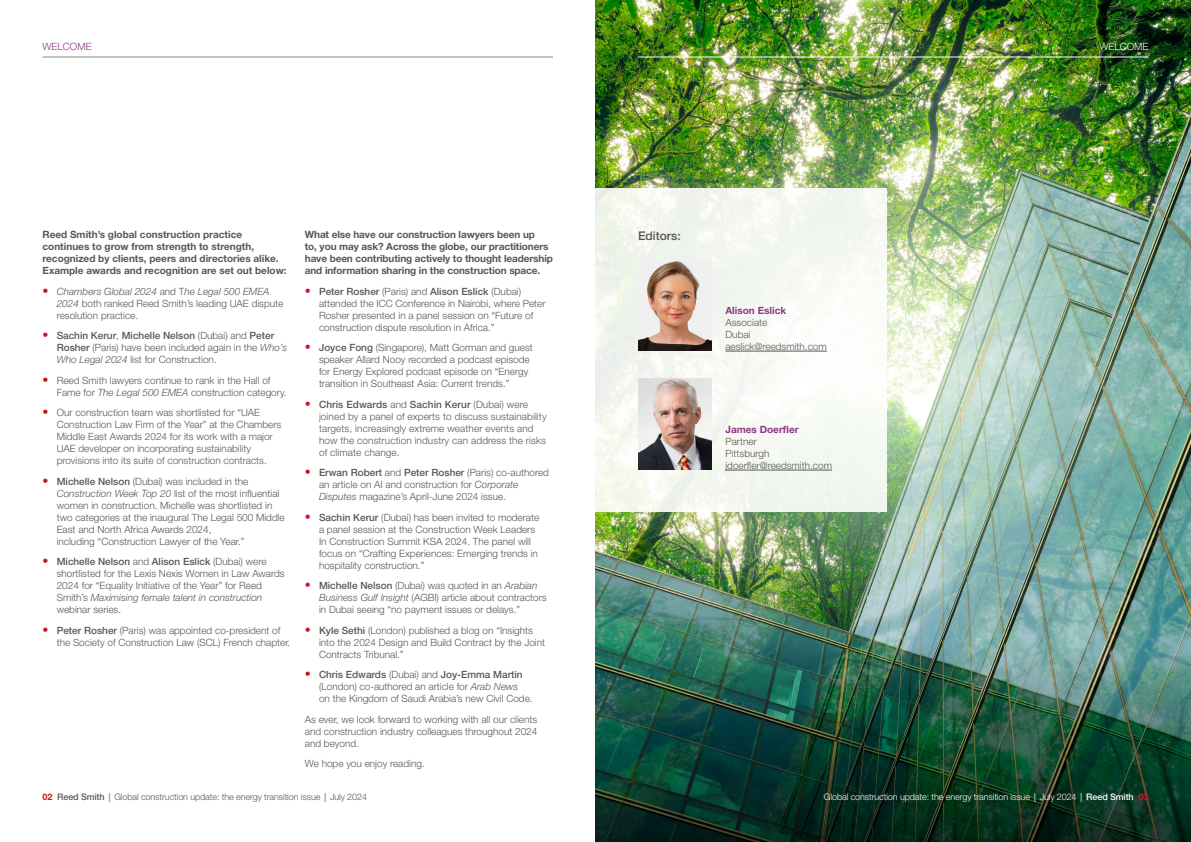
<style>
.page{position:relative;width:1191px;height:842px;background:#fff}
.page>*{position:absolute;margin:0;border:0;box-sizing:border-box;transform-origin:0 0}
.t1{font:500 12px "Helvetica Neue LT Std";color:#575756}
.t2{font:300 10px/12px "Helvetica Neue LT Std";color:#575756}
.t3{font:700 10px/12px "Helvetica Neue LT Std";letter-spacing:-.01em;color:#575756}
.t4{font:700 10px "Helvetica Neue LT Std";color:#92348a}
.t5{font:300 10px "Helvetica Neue LT Std";color:#92348a}
.t6{font:300 10px "Helvetica Neue LT Std";color:#fff}
.t7{font:300 9px "Helvetica Neue LT Std";letter-spacing:-.01em;color:#575756}
.t8{font:300 9px "Helvetica Neue LT Std";letter-spacing:-.01em;color:#fff}
.s1{font-weight:700;font-size:12px;color:#ca1524}
.s2{font-style:italic}
.s3{font-weight:500}
.s4{font-weight:700;color:#ca1524}
.s5{font-family:"Open Sans";font-weight:400}
</style>
<div class="page">
<img style="left:595px;top:0;width:596px;height:646px">
<img style="left:595px;top:646px;width:596px;height:196px">
<div style="left:584px;top:189px;width:302px;height:323px;background:linear-gradient(to bottom,#f5f8f2,#f5f8f3)"></div>
<img style="left:638px;top:259px;width:73px;height:91px">
<hr style="left:725px;top:351px;width:102px;height:1px;background:#575756">
<img style="left:638px;top:378px;width:73px;height:91px">
<hr style="left:725px;top:470px;width:107px;height:1px;background:#575756">
<hr style="left:638px;top:57px;width:510px;height:1px;background:#fff">
<hr style="left:43px;top:57px;width:510px;height:1px;background:#878787">
<p class="t5" style="left:43px;top:40px;width:51px">WELCOME</p>
<p class="t6" style="left:1099px;top:40px;width:51px">WELCOME</p>
<p class="t3" style="left:43px;top:228px;width:246px">Reed Smith’s global construction practice continues to grow from strength to strength, recognized by clients, peers and directories alike.<br>Example awards and recognition are set out below:</p>
<p class="t2" style="left:57px;top:285px;width:228px;text-indent:-14px"><span class="s1">•</span> <span class="s2">Chambers Global 2024</span> and T<span class="s2">he Legal 500 EMEA<br>2024</span> both ranked Reed Smith’s leading UAE dispute resolution practice.</p>
<p class="t2" style="left:57px;top:329px;width:232px;text-indent:-14px"><span class="s1">•</span> <span class="s3">Sachin Kerur</span>, <span class="s3">Michelle Nelson</span> (Dubai) and <span class="s3">Peter<br>Rosher</span> (Paris) have been included again in the <span class="s2">Who’s<br>Who Legal 2024</span> list for Construction.</p>
<p class="t2" style="left:57px;top:374px;width:231px;text-indent:-14px"><span class="s1">•</span> Reed Smith lawyers continue to rank in the Hall of<br>Fame for <span class="s2">The Legal 500 EMEA</span> construction category.</p>
<p class="t2" style="left:57px;top:406px;width:226px;text-indent:-14px"><span class="s1">•</span> Our construction team was shortlisted for “UAE Construction Law Firm of the Year” at the Chambers Middle East Awards 2024 for its work with a major UAE developer on incorporating sustainability provisions into its suite of construction contracts.</p>
<p class="t2" style="left:57px;top:475px;width:230px;text-indent:-14px"><span class="s1">•</span> <span class="s3">Michelle Nelson</span> (Dubai) was included in the <span class="s2">Construction Week Top 20</span> list of the most influential women in construction. Michelle was shortlisted in two categories at the inaugural The Legal 500 Middle East and North Africa Awards 2024,<br>including “Construction Lawyer of the Year.”</p>
<p class="t2" style="left:57px;top:555px;width:229px;text-indent:-14px"><span class="s1">•</span> <span class="s3">Michelle Nelson</span> and <span class="s3">Alison Eslick</span> (Dubai) were shortlisted for the Lexis Nexis Women in Law Awards 2024 for “Equality Initiative of the Year” for Reed Smith’s <span class="s2">Maximising female talent in construction </span>webinar series.</p>
<p class="t2" style="left:57px;top:624px;width:235px;text-indent:-14px"><span class="s1">•</span> <span class="s3">Peter Rosher</span> (Paris) was appointed co-president of the Society of Construction Law (SCL) French chapter.</p>
<p class="t3" style="left:305px;top:228px;width:250px">What else have our construction lawyers been up<br>to, you may ask? Across the globe, our practitioners have been contributing actively to thought leadership and information sharing in the construction space.</p>
<p class="t2" style="left:319px;top:285px;width:228px;text-indent:-14px"><span class="s1">•</span> <span class="s3">Peter Rosher</span> (Paris) and <span class="s3">Alison Eslick</span> (Dubai) attended the ICC Conference in Nairobi, where Peter Rosher presented in a panel session on “Future of construction dispute resolution in Africa.”</p>
<p class="t2" style="left:319px;top:341px;width:215px;text-indent:-14px"><span class="s1">•</span> <span class="s3">Joyce Fong</span> (Singapore), Matt Gorman and guest speaker Allard Nooy recorded a podcast episode for Energy Explored podcast episode on “Energy transition in Southeast Asia: Current trends.”</p>
<p class="t2" style="left:319px;top:398px;width:229px;text-indent:-14px"><span class="s1">•</span> <span class="s3">Chris Edwards</span> and <span class="s3">Sachin Kerur</span> (Dubai) were joined by a panel of experts to discuss sustainability targets, increasingly extreme weather events and how the construction industry can address the risks of climate change.</p>
<p class="t2" style="left:319px;top:466px;width:231px;text-indent:-14px"><span class="s1">•</span> <span class="s3">Erwan Robert</span> and <span class="s3">Peter Rosher</span> (Paris) co-authored an article on AI and construction for <span class="s2">Corporate<br>Disputes</span> magazine’s April-June 2024 issue.</p>
<p class="t2" style="left:319px;top:511px;width:222px;text-indent:-14px"><span class="s1">•</span> <span class="s3">Sachin Kerur</span> (Dubai) has been invited to moderate a panel session at the Construction Week Leaders In Construction Summit KSA 2024. The panel will focus on “Crafting Experiences: Emerging trends in hospitality construction.”</p>
<p class="t2" style="left:319px;top:579px;width:229px;text-indent:-14px"><span class="s1">•</span> <span class="s3">Michelle Nelson</span> (Dubai) was quoted in an <span class="s2">Arabian<br>Business Gulf Insight</span> (AGBI) article about contractors in Dubai seeing “no payment issues or delays.”</p>
<p class="t2" style="left:319px;top:624px;width:227px;text-indent:-14px"><span class="s1">•</span> <span class="s3">Kyle Sethi</span> (London) published a blog on “Insights into the 2024 Design and Build Contract by the Joint<br>Contracts Tribunal.”</p>
<p class="t2" style="left:319px;top:668px;width:215px;text-indent:-14px"><span class="s1">•</span> <span class="s3">Chris Edwards</span> (Dubai) and <span class="s3">Joy-Emma Martin </span>(London) co-authored an article for <span class="s2">Arab News<br></span>on the Kingdom of Saudi Arabia’s new Civil Code.</p>
<p class="t2" style="left:305px;top:713px;width:234px;text-align:justify">As ever, we look forward to working with all our clients and construction industry colleagues throughout 2024 and beyond.</p>
<p class="t2" style="left:305px;top:757px;width:121px">We hope you enjoy reading.</p>
<p class="t1" style="left:638px;top:228px;width:44px">Editors:</p>
<p class="t4" style="left:725px;top:304px;width:62px">Alison Eslick</p>
<p class="t2" style="left:725px;top:316px;width:103px">Associate<br>Dubai aeslick@reedsmith.com</p>
<p class="t4" style="left:725px;top:423px;width:75px">James Doerfler</p>
<p class="t2" style="left:725px;top:435px;width:108px">Partner<br>Pittsburgh jdoerfler@reedsmith.com</p>
<p class="t7" style="left:43px;top:791px;width:326px"><span class="s4">02</span> <span class="s3">Reed Smith</span> <span class="s5">|</span> Global construction update: the energy transition issue <span class="s5">|</span> July 2024</p>
<p class="t8" style="left:824px;top:791px;width:326px">Global construction update: the energy transition issue <span class="s5">|</span> July 2024 <span class="s5">|</span> <span class="s3">Reed Smith</span> <span class="s4">03</span></p>
</div>
